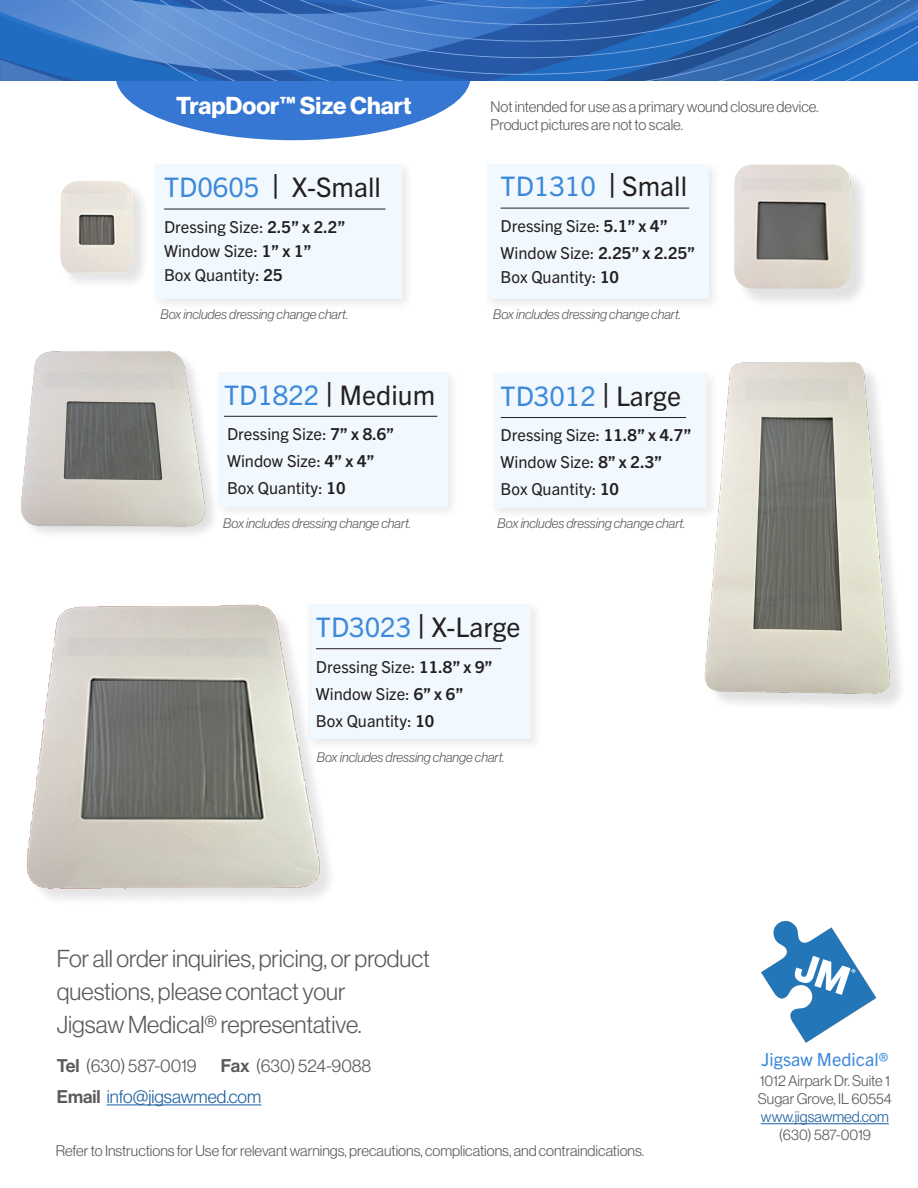
<style>
.page{position:relative;width:918px;height:1188px;background:#fff}
.page>*{position:absolute;margin:0;border:0;box-sizing:border-box;transform-origin:0 0}
.t1{font:27px "Trade Gothic Next LT Pro";color:#3d89d9}
.t2{font:27px "Trade Gothic Next LT Pro";color:#231f20}
.t3{font:24px/33px "N Haas Grotesk DS Pro 45 Lt";color:#5a5a5d}
.t4{font:24px "N Haas Grotesk DS Pro 75 Bd";color:#fff}
.t5{font:18px "N Haas Grotesk DS Pro 45 Lt";color:#5a5a5d}
.t6{font:18px "N Haas Grotesk DS Pro 45 Lt";color:#175d9e}
.t7{font:18px "Trade Gothic Next LT Pro";color:#3d89d9}
.t8{font:16.5px "Trade Gothic Next LT Pro";color:#231f20}
.t9{font:15px "N Haas Grotesk DS Pro 45 Lt";color:#5a5a5d}
.t10{font:15px "N Haas Grotesk DS Pro 45 Lt";color:#175d9e}
.t11{font:13.5px "N Haas Grotesk DS Pro 46 Lt It";color:#5a5a5d}
.s1{color:#3d89d9}
.s2{font-weight:700;font-size:31.5px}
.s3{font-weight:700}
.s4{font-weight:700;font-size:31.5px;color:#231f20}
.s5{color:#231f20}
.s6{font-family:"N Haas Grotesk DS Pro 65 Md"}
.s7{font-family:"N Haas Grotesk DS Pro 65 Md";color:#5a5a5d}
</style>
<div class="page">
<div style="left:483px;top:161px;width:238px;height:151px;background:#231f20;opacity:.75"></div>
<div style="left:487px;top:165px;width:222px;height:134px;background:#f1f8fe"></div>
<svg style="left:116px;top:81px;width:355px;height:59px;fill:#3577d2"></svg>
<svg style="left:0;top:0;width:918px;height:81px;background:#3a72bc"></svg>
<img style="left:761px;top:921px;width:116px;height:122px">
<hr style="left:761px;top:1123px;width:128px;height:1px;background:#175d9e">
<div style="left:151px;top:161px;width:263px;height:151px;background:#231f20;opacity:.75"></div>
<div style="left:155px;top:165px;width:246px;height:134px;background:#f1f8fe"></div>
<div style="left:61px;top:181px;width:89px;height:108px;background:#231f20;opacity:.12"></div>
<img style="left:60px;top:181px;width:73px;height:94px">
<hr style="left:164px;top:209px;width:222px;height:1px;background:#231f20">
<div style="left:737px;top:167px;width:132px;height:140px;background:#231f20;opacity:.13"></div>
<img style="left:734px;top:165px;width:117px;height:124px">
<hr style="left:501px;top:208px;width:188px;height:1px;background:#231f20">
<div style="left:214px;top:368px;width:246px;height:151px;background:#231f20;opacity:.75"></div>
<div style="left:218px;top:372px;width:229px;height:134px;background:#f1f8fe"></div>
<img style="left:21px;top:351px;width:200px;height:183px">
<hr style="left:224px;top:416px;width:213px;height:1px;background:#231f20">
<img style="left:704px;top:362px;width:197px;height:343px">
<div style="left:489px;top:369px;width:230px;height:151px;background:#231f20;opacity:.75"></div>
<div style="left:493px;top:373px;width:214px;height:135px;background:#f1f8fe"></div>
<hr style="left:501px;top:417px;width:185px;height:1px;background:#231f20">
<img style="left:26px;top:604px;width:304px;height:295px">
<div style="left:304px;top:600px;width:240px;height:152px;background:#231f20;opacity:.75"></div>
<div style="left:308px;top:604px;width:223px;height:135px;background:#f1f8fe"></div>
<hr style="left:316px;top:648px;width:185px;height:1px;background:#231f20">
<hr style="left:107px;top:1105px;width:154px;height:1px;background:#175d9e">
<p class="t4" style="left:176px;top:91px;width:237px">TrapDoor™ Size Chart</p>
<p class="t2" style="left:164px;top:169px;width:218px"><span class="s1">TD0605</span> <span class="s2">|</span> X-Small</p>
<p class="t8" style="left:164px;top:215px;width:183px">Dressing Size: <span class="s3">2.5” x 2.2”</span></p>
<p class="t8" style="left:164px;top:239px;width:149px">Window Size: <span class="s3">1” x 1”</span></p>
<p class="t8" style="left:164px;top:263px;width:120px">Box Quantity: <span class="s3">25</span></p>
<p class="t9" style="left:491px;top:98px;width:329px">Not intended for use as a primary wound closure device.</p>
<p class="t9" style="left:491px;top:116px;width:194px">Product pictures are not to scale.</p>
<p class="t1" style="left:501px;top:168px;width:188px">TD1310 <span class="s4">|</span> <span class="s5">Small</span></p>
<p class="t8" style="left:501px;top:214px;width:169px">Dressing Size: <span class="s3">5.1” x 4”</span></p>
<p class="t8" style="left:501px;top:241px;width:196px">Window Size: <span class="s3">2.25” x 2.25”</span></p>
<p class="t8" style="left:501px;top:265px;width:120px">Box Quantity: <span class="s3">10</span></p>
<p class="t11" style="left:160px;top:307px;width:189px">Box includes dressing change chart.</p>
<p class="t11" style="left:493px;top:307px;width:189px">Box includes dressing change chart.</p>
<p class="t1" style="left:224px;top:376px;width:213px">TD1822 <span class="s4">|</span> <span class="s5">Medium</span></p>
<p class="t8" style="left:227px;top:423px;width:169px">Dressing Size: <span class="s3">7” x 8.6”</span></p>
<p class="t8" style="left:227px;top:450px;width:149px">Window Size: <span class="s3">4” x 4”</span></p>
<p class="t8" style="left:227px;top:477px;width:120px">Box Quantity: <span class="s3">10</span></p>
<p class="t1" style="left:501px;top:377px;width:182px">TD3012 <span class="s4">|</span> <span class="s5">Large</span></p>
<p class="t8" style="left:501px;top:424px;width:192px">Dressing Size: <span class="s3">11.8” x 4.7”</span></p>
<p class="t8" style="left:501px;top:451px;width:163px">Window Size: <span class="s3">8” x 2.3”</span></p>
<p class="t8" style="left:501px;top:478px;width:120px">Box Quantity: <span class="s3">10</span></p>
<p class="t11" style="left:223px;top:516px;width:189px">Box includes dressing change chart.</p>
<p class="t11" style="left:498px;top:516px;width:189px">Box includes dressing change chart.</p>
<p class="t2" style="left:316px;top:608px;width:206px"><span class="s1">TD3023</span> <span class="s2">|</span> X-Large</p>
<p class="t8" style="left:316px;top:655px;width:178px">Dressing Size: <span class="s3">11.8” x 9”</span></p>
<p class="t8" style="left:316px;top:682px;width:149px">Window Size: <span class="s3">6” x 6”</span></p>
<p class="t8" style="left:316px;top:709px;width:120px">Box Quantity: <span class="s3">10</span></p>
<p class="t11" style="left:317px;top:750px;width:189px">Box includes dressing change chart.</p>
<p class="t3" style="left:57px;top:942px;width:375px">For all order inquiries, pricing, or product questions, please contact your</p>
<p class="t3" style="left:57px;top:1008px;width:306px">Jigsaw Medical® representative.</p>
<p class="t5" style="left:221px;top:1055px;width:152px"><span class="s6">Fax</span> (630) 524-9088</p>
<p class="t6" style="left:57px;top:1086px;width:206px"><span class="s7">Email</span> info@jigsawmed.com</p>
<p class="t5" style="left:57px;top:1056px;width:141px"><span class="s6">Tel</span> (630) 587-0019</p>
<p class="t9" style="left:56px;top:1142px;width:590px">Refer to Instructions for Use for relevant warnings, precautions, complications, and contraindications.</p>
<p class="t7" style="left:762px;top:1047px;width:128px">Jigsaw Medical®</p>
<p class="t9" style="left:760px;top:1072px;width:132px">1012 Airpark Dr. Suite 1</p>
<p class="t9" style="left:758px;top:1090px;width:135px">Sugar Grove, IL 60554</p>
<p class="t10" style="left:761px;top:1108px;width:129px">www.jigsawmed.com</p>
<p class="t9" style="left:779px;top:1126px;width:94px">(630) 587-0019</p>
</div>
